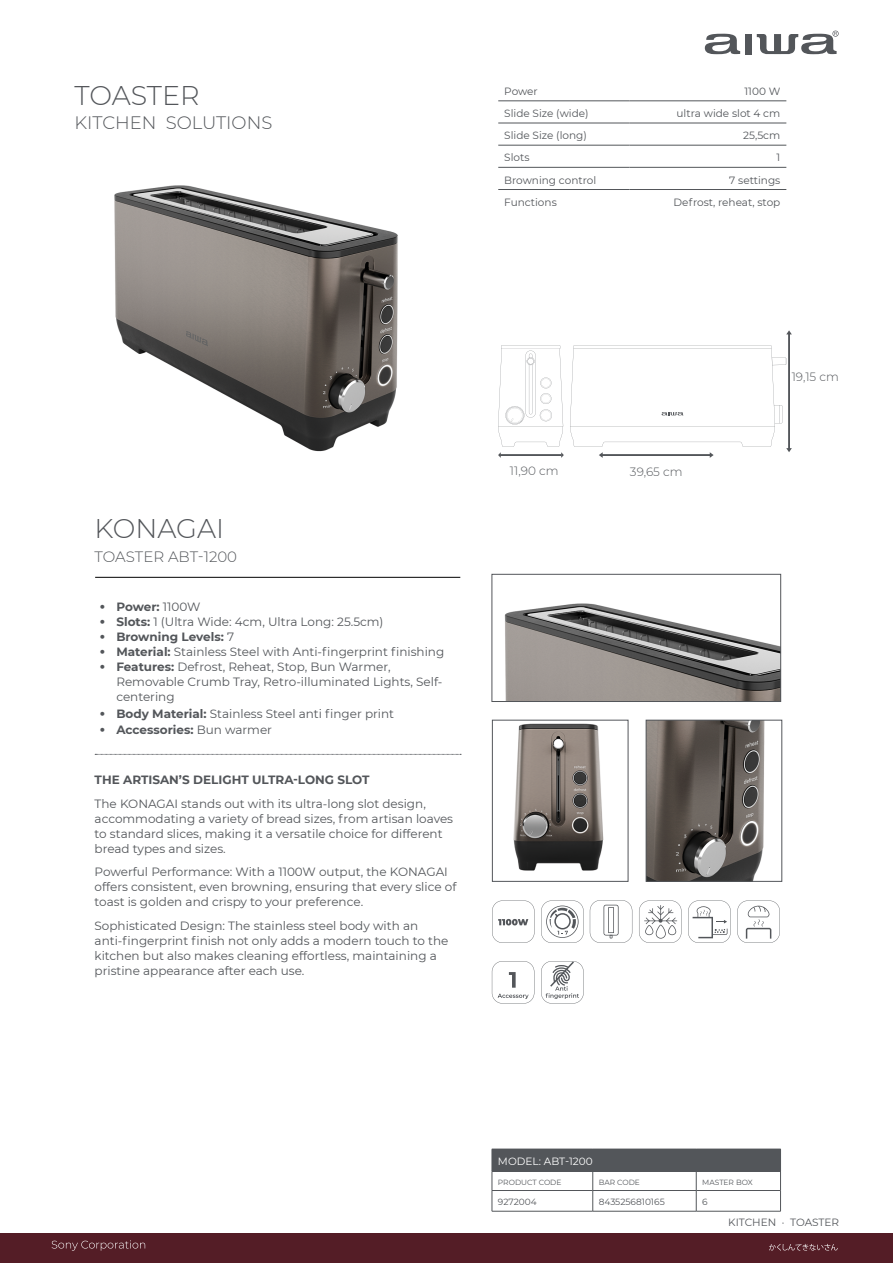
<style>
.page{position:relative;width:893px;height:1263px;background:#fff}
.page>*{position:absolute;margin:0;border:0;box-sizing:border-box;transform-origin:0 0}
.t1{font:300 27px "Montserrat";color:#53565a}
.t2{font:300 18px "Montserrat";color:#53565a}
.t3{font:300 15px "Montserrat";color:#53565a}
.t4{font:12px/15px "Montserrat";color:#53565a}
.t5{font:700 12px "Montserrat";color:#53565a}
.t6{font:300 12px "Montserrat";color:#53565a}
.t7{font:10.5px "Montserrat";color:#53565a}
.t8{font:10.5px "Montserrat";color:#fff}
.t9{font:9px "Montserrat";color:#53565a}
.t10{font:7.5px "Montserrat";color:#53565a}
.s1{font-family:"Arial";font-weight:900}
.s2{font-weight:400}
.s3{font-weight:700}
</style>
<div class="page">
<div style="left:0;top:1233px;width:893px;height:30px;background:#541d26"></div>
<svg style="left:705px;top:33px;width:35px;height:21px"></svg>
<div style="left:745px;top:34px;width:7px;height:20px;background:#53565a"></div>
<svg style="left:757px;top:31px;width:82px;height:23px"></svg>
<svg style="left:769px;top:1244px;width:69px;height:7px"></svg>
<img style="left:513px;top:723px;width:91px;height:148px">
<div style="left:492px;top:720px;width:136px;height:161px;border:1px solid #53565a"></div>
<img style="left:648px;top:722px;width:117px;height:157px">
<div style="left:646px;top:720px;width:136px;height:161px;border:1px solid #53565a"></div>
<div style="left:789px;top:334px;width:1px;height:115px;border:1px solid #53565a"></div>
<svg style="left:786px;top:330px;width:6px;height:4px"></svg>
<hr style="left:95px;top:577px;width:365px;height:1px;background:#000">
<svg style="left:95px;top:754px;width:366px;height:1px"></svg>
<img style="left:114px;top:185px;width:284px;height:267px">
<img style="left:504px;top:603px;width:275px;height:96px">
<div style="left:492px;top:574px;width:289px;height:127px;border:1px solid #53565a"></div>
<svg style="left:639px;top:900px;width:42px;height:43px"></svg>
<svg style="left:688px;top:900px;width:43px;height:43px"></svg>
<svg style="left:737px;top:900px;width:43px;height:43px"></svg>
<svg style="left:492px;top:900px;width:42px;height:43px"></svg>
<svg style="left:590px;top:900px;width:42px;height:43px"></svg>
<svg style="left:498px;top:345px;width:66px;height:113px"></svg>
<svg style="left:570px;top:345px;width:222px;height:113px"></svg>
<hr style="left:498px;top:101px;width:131px;height:1px;background:#53565a">
<hr style="left:629px;top:101px;width:157px;height:1px;background:#53565a">
<hr style="left:498px;top:123px;width:131px;height:1px;background:#53565a">
<hr style="left:629px;top:123px;width:157px;height:1px;background:#53565a">
<hr style="left:498px;top:145px;width:131px;height:1px;background:#53565a">
<hr style="left:629px;top:145px;width:157px;height:1px;background:#53565a">
<hr style="left:498px;top:167px;width:131px;height:1px;background:#53565a">
<hr style="left:629px;top:167px;width:157px;height:1px;background:#53565a">
<hr style="left:498px;top:189px;width:131px;height:1px;background:#53565a">
<hr style="left:629px;top:189px;width:157px;height:1px;background:#53565a">
<div style="left:492px;top:1149px;width:288px;height:22px;background:#53565a"></div>
<hr style="left:492px;top:1171px;width:101px;height:1px;background:#53565a">
<hr style="left:593px;top:1171px;width:103px;height:1px;background:#53565a">
<hr style="left:696px;top:1171px;width:85px;height:1px;background:#53565a">
<hr style="left:492px;top:1190px;width:101px;height:1px;background:#53565a">
<svg style="left:492px;top:1172px;width:1px;height:39px"></svg>
<hr style="left:593px;top:1190px;width:103px;height:1px;background:#53565a">
<svg style="left:592px;top:1172px;width:1px;height:39px"></svg>
<hr style="left:696px;top:1190px;width:85px;height:1px;background:#53565a">
<svg style="left:696px;top:1172px;width:1px;height:39px"></svg>
<svg style="left:780px;top:1149px;width:1px;height:62px"></svg>
<hr style="left:492px;top:1211px;width:101px;height:1px;background:#53565a">
<hr style="left:593px;top:1211px;width:103px;height:1px;background:#53565a">
<hr style="left:696px;top:1211px;width:85px;height:1px;background:#53565a">
<svg style="left:492px;top:961px;width:42px;height:42px"></svg>
<svg style="left:541px;top:961px;width:43px;height:42px"></svg>
<svg style="left:541px;top:900px;width:43px;height:43px"></svg>
<svg style="left:52px;top:1240px;width:93px;height:11px"></svg>
<h1 class="t1" style="left:74px;top:77px;width:127px">TOASTER</h1>
<h2 class="t2" style="left:74px;top:110px;width:199px">KITCHEN SOLUTIONS</h2>
<p class="t7" style="left:504px;top:84px;width:35px">Power</p>
<p class="t7" style="left:744px;top:84px;width:37px">1100 W</p>
<p class="t7" style="left:504px;top:106px;width:86px">Slide Size (wide)</p>
<p class="t7" style="left:677px;top:106px;width:105px">ultra wide slot 4 cm</p>
<p class="t7" style="left:504px;top:128px;width:84px">Slide Size (long)</p>
<p class="t7" style="left:743px;top:128px;width:39px">25,5cm</p>
<p class="t7" style="left:504px;top:150px;width:27px">Slots</p>
<p class="t7" style="left:777px;top:150px;width:5px">1</p>
<p class="t7" style="left:504px;top:173px;width:93px">Browning control</p>
<p class="t7" style="left:729px;top:173px;width:53px">7 settings</p>
<p class="t7" style="left:504px;top:195px;width:54px">Functions</p>
<p class="t7" style="left:674px;top:195px;width:108px">Defrost, reheat, stop</p>
<h1 class="t1" style="left:95px;top:510px;width:131px">KONAGAI</h1>
<p class="t3" style="left:95px;top:546px;width:144px">TOASTER ABT-1200</p>
<p class="t5" style="left:99px;top:598px;width:103px"><span class="s1">•</span> Power: <span class="s2">1100W</span></p>
<p class="t4" style="left:99px;top:614px;width:286px"><span class="s1">•</span> <span class="s3">Slots:</span> 1 (Ultra Wide: 4cm, Ultra Long: 25.5cm)</p>
<p class="t5" style="left:99px;top:628px;width:136px"><span class="s1">•</span> Browning Levels: <span class="s2">7</span></p>
<p class="t4" style="left:99px;top:644px;width:346px"><span class="s1">•</span> <span class="s3">Material:</span> Stainless Steel with Anti-fingerprint finishing</p>
<p class="t4" style="left:116px;top:659px;width:328px;text-indent:-17px"><span class="s1">•</span> <span class="s3">Features:</span> Defrost, Reheat, Stop, Bun Warmer,<br>Removable Crumb Tray, Retro-illuminated Lights, Self&shy;centering</p>
<p class="t4" style="left:99px;top:705px;width:296px"><span class="s1">•</span> <span class="s3">Body Material:</span> Stainless Steel anti finger print</p>
<p class="t5" style="left:99px;top:721px;width:174px"><span class="s1">•</span> Accessories: <span class="s2">Bun warmer</span></p>
<p class="t5" style="left:95px;top:771px;width:277px">THE ARTISAN’S DELIGHT ULTRA-LONG SLOT</p>
<p class="t4" style="left:95px;top:796px;width:360px">The KONAGAI stands out with its ultra-long slot design, accommodating a variety of bread sizes, from artisan loaves to standard slices, making it a versatile choice for different bread types and sizes.</p>
<p class="t4" style="left:95px;top:864px;width:363px">Powerful Performance: With a 1100W output, the KONAGAI offers consistent, even browning, ensuring that every slice of toast is golden and crispy to your preference.</p>
<p class="t4" style="left:95px;top:918px;width:355px">Sophisticated Design: The stainless steel body with an anti-fingerprint finish not only adds a modern touch to the kitchen but also makes cleaning effortless, maintaining a pristine appearance after each use.</p>
<p class="t6" style="left:510px;top:462px;width:50px">11,90 cm</p>
<p class="t6" style="left:630px;top:464px;width:54px">39,65 cm</p>
<p class="t6" style="left:792px;top:369px;width:49px">19,15 cm</p>
<p class="t8" style="left:498px;top:1154px;width:96px">MODEL: ABT-1200</p>
<p class="t10" style="left:498px;top:1177px;width:65px">PRODUCT CODE</p>
<p class="t10" style="left:599px;top:1177px;width:43px">BAR CODE</p>
<p class="t10" style="left:702px;top:1177px;width:52px">MASTER BOX</p>
<p class="t9" style="left:498px;top:1196px;width:40px">9272004</p>
<p class="t9" style="left:599px;top:1196px;width:68px">8435256810165</p>
<p class="t9" style="left:702px;top:1196px;width:7px">6</p>
<p class="t7" style="left:728px;top:1215px;width:113px">KITCHEN · TOASTER</p>
</div>
